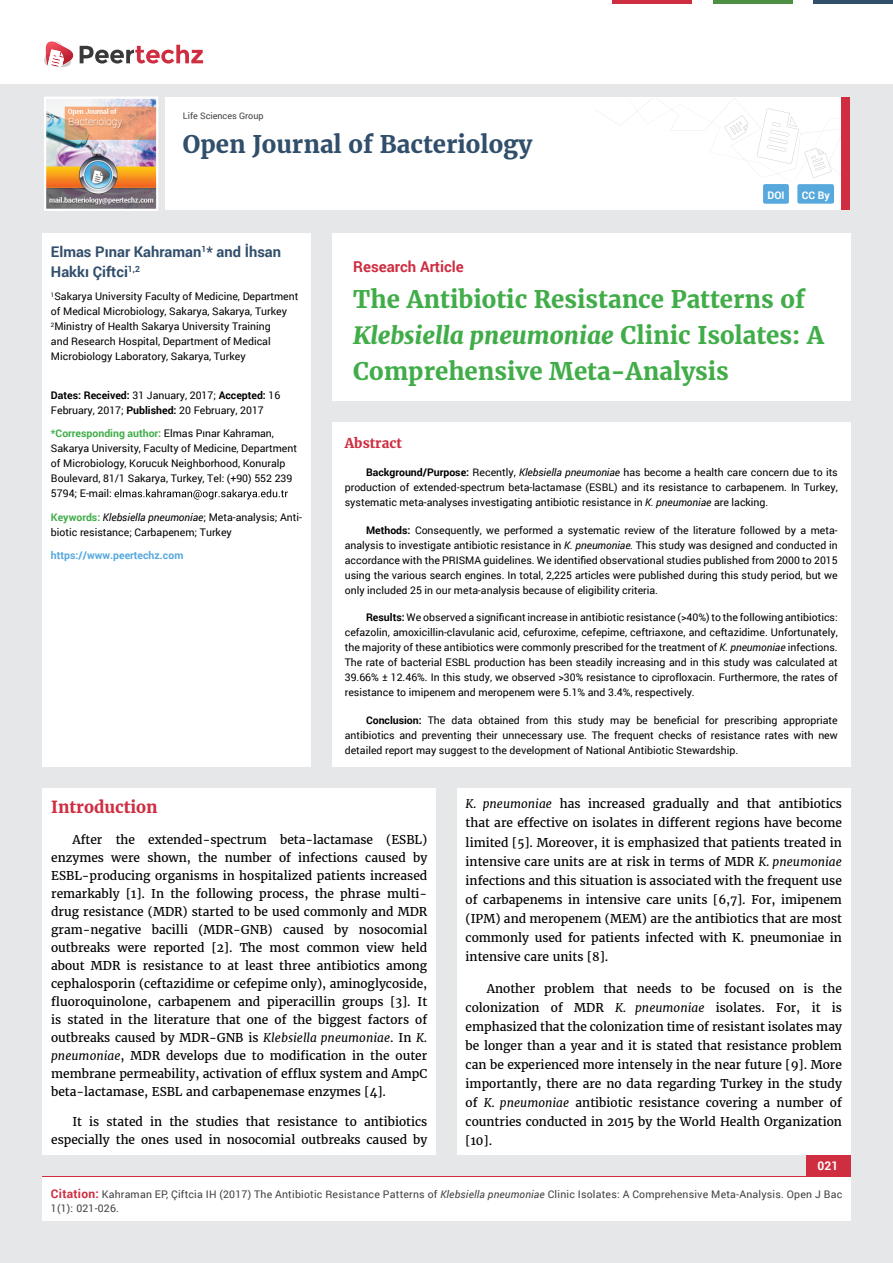
<style>
.page{position:relative;width:893px;height:1263px;background:#e6e7e8}
.page>*{position:absolute;margin:0;border:0;box-sizing:border-box;transform-origin:0 0}
.t1{font:700 24px/36px "Merriweather";color:#41ad49}
.t2{font:700 24px "Merriweather";color:#314e6b}
.t3{font:700 16.5px "Merriweather";color:#cf2e41}
.t4{font:700 15px "Roboto";color:#cf2e41}
.t5{font:700 14.7px/19.5px "Roboto";color:#314e6b}
.t6{font:700 13.5px "Merriweather";color:#cf2e41}
.t7{font:12px/19px "Merriweather";color:#000;text-align:justify}
.t8{font:700 12px "Roboto";color:#fff}
.t9{font:10.5px/15px "Roboto";color:#000;text-align:justify}
.t10{font:10.5px/13.5px "Roboto";letter-spacing:.02em;color:#414042}
.t11{font:700 10.5px "Roboto";color:#56a8dd}
.t12{font:700 10.5px "Roboto";color:#fff}
.t13{font:9px "Roboto";color:#414042}
.s1{font-weight:700}
.s2{font-weight:700;color:#41ad49}
.s3{font-style:italic}
.s4{font-weight:900;font-style:italic}
.s5{font-weight:700;font-size:12px;color:#cf2e41}
</style>
<div class="page">
<div style="left:165px;top:98px;width:684px;height:112px;background:#fff"></div>
<svg style="left:596px;top:99px;width:245px;height:79px"></svg>
<div style="left:841px;top:98px;width:8px;height:112px;background:#cf2e41"></div>
<img style="left:44px;top:97px;width:114px;height:114px">
<div style="left:0;top:0;width:893px;height:83px;background:#fff"></div>
<svg style="left:44px;top:41px;width:159px;height:27px"></svg>
<div style="left:763px;top:184px;width:26px;height:20px;background:#56a8dd;border-radius:2px"></div>
<div style="left:797px;top:184px;width:37px;height:20px;background:#56a8dd;border-radius:2px"></div>
<hr style="left:713px;top:0;width:79px;height:3px;background:#4d9041">
<hr style="left:612px;top:0;width:80px;height:3px;background:#cf2e41">
<hr style="left:813px;top:0;width:80px;height:3px;background:#314e6b">
<div style="left:806px;top:1154px;width:44px;height:51px;background:#cf2e41"></div>
<div style="left:42px;top:1177px;width:809px;height:43px;background:#fff"></div>
<div style="left:332px;top:422px;width:518px;height:345px;background:#fff"></div>
<div style="left:332px;top:233px;width:518px;height:168px;background:#fff"></div>
<div style="left:42px;top:233px;width:269px;height:534px;background:#fff"></div>
<svg style="left:114px;top:489px;width:174px;height:11px"></svg>
<div style="left:43px;top:788px;width:393px;height:366px;background:#fff"></div>
<div style="left:457px;top:788px;width:393px;height:366px;background:#fff"></div>
<p class="t13" style="left:183px;top:110px;width:82px">Life Sciences Group</p>
<h1 class="t2" style="left:183px;top:129px;width:351px">Open Journal of Bacteriology</h1>
<p class="t12" style="left:767px;top:188px;width:19px">DOI</p>
<p class="t12" style="left:802px;top:188px;width:29px">CC By</p>
<h3 class="t5" style="left:51px;top:242px;width:232px">Elmas Pınar Kahraman<sup>1</sup>* and İhsan<br>Hakkı Çiftci<sup>1,2</sup></h3>
<p class="t9" style="left:51px;top:289px;width:249px;text-align:left"><sup>1</sup>Sakarya University Faculty of Medicine, Department of Medical Microbiology, Sakarya, Sakarya, Turkey <sup>2</sup>Ministry of Health Sakarya University Training<br>and Research Hospital, Department of Medical Microbiology Laboratory, Sakarya, Turkey</p>
<p class="t9" style="left:51px;top:387px;width:231px"><span class="s1">Dates: Received:</span> 31 January, 2017; <span class="s1">Accepted:</span> 16<br>February, 2017; <span class="s1">Published:</span> 20 February, 2017</p>
<p class="t9" style="left:51px;top:426px;width:248px;text-align:left"><span class="s2">*Corresponding author:</span> Elmas Pınar Kahraman, Sakarya University, Faculty of Medicine, Department of Microbiology, Korucuk Neighborhood, Konuralp Boulevard, 81/1 Sakarya, Turkey, Tel: (+90) 552 239<br>5794; E-mail:</p>
<p class="t9" style="left:51px;top:509px;width:253px"><span class="s2">Keywords:</span> <span class="s3">Klebsiella pneumoniae</span>; Meta-analysis; Anti&shy;biotic resistance; Carbapenem; Turkey</p>
<p class="t11" style="left:51px;top:548px;width:134px">https://www.peertechz.com</p>
<h3 class="t4" style="left:353px;top:256px;width:112px">Research Article</h3>
<h1 class="t1" style="left:353px;top:281px;width:472px">The Antibiotic Resistance Patterns of<br><span class="s4">Klebsiella pneumoniae</span> Clinic Isolates: A<br>Comprehensive Meta-Analysis</h1>
<p class="t6" style="left:345px;top:435px;width:59px">Abstract</p>
<p class="t9" style="left:345px;top:464px;width:494px;text-indent:21px"><span class="s1">Background/Purpose:</span> Recently, <span class="s3">Klebsiella pneumoniae</span> has become a health care concern due to its production of extended-spectrum beta-lactamase (ESBL) and its resistance to carbapenem. In Turkey, systematic meta-analyses investigating antibiotic resistance in <span class="s3">K. pneumoniae</span> are lacking.</p>
<p class="t9" style="left:345px;top:522px;width:494px;text-indent:21px"><span class="s1">Methods:</span> Consequently, we performed a systematic review of the literature followed by a meta&shy;analysis to investigate antibiotic resistance in <span class="s3">K. pneumoniae.</span> This study was designed and conducted in accordance with the PRISMA guidelines. We identified observational studies published from 2000 to 2015 using the various search engines. In total, 2,225 articles were published during this study period, but we only included 25 in our meta-analysis because of eligibility criteria.</p>
<p class="t9" style="left:345px;top:610px;width:494px;text-indent:21px"><span class="s1">Results:</span> We observed a significant increase in antibiotic resistance (&gt;40%) to the following antibiotics: cefazolin, amoxicillin-clavulanic acid, cefuroxime, cefepime, ceftriaxone, and ceftazidime. Unfortunately, the majority of these antibiotics were commonly prescribed for the treatment of <span class="s3">K. pneumoniae</span> infections.<br>The rate of bacterial ESBL production has been steadily increasing and in this study was calculated at 39.66% ± 12.46%. In this study, we observed &gt;30% resistance to ciprofloxacin. Furthermore, the rates of resistance to imipenem and meropenem were 5.1% and 3.4%, respectively.</p>
<p class="t9" style="left:345px;top:713px;width:494px;text-indent:21px"><span class="s1">Conclusion:</span> The data obtained from this study may be beneficial for prescribing appropriate antibiotics and preventing their unnecessary use. The frequent checks of resistance rates with new detailed report may suggest to the development of National Antibiotic Stewardship.</p>
<h2 class="t3" style="left:51px;top:797px;width:108px">Introduction</h2>
<p class="t7" style="left:51px;top:830px;width:378px;line-height:18px;text-indent:21px">After the extended-spectrum beta-lactamase (ESBL) enzymes were shown, the number of infections caused by ESBL-producing organisms in hospitalized patients increased remarkably [1]. In the following process, the phrase multi&shy;drug resistance (MDR) started to be used commonly and MDR gram-negative bacilli (MDR-GNB) caused by nosocomial outbreaks were reported [2]. The most common view held about MDR is resistance to at least three antibiotics among cephalosporin (ceftazidime or cefepime only), aminoglycoside, fluoroquinolone, carbapenem and piperacillin groups [3]. It is stated in the literature that one of the biggest factors of outbreaks caused by MDR-GNB is <span class="s3">Klebsiella pneumoniae</span>. In <span class="s3">K. pneumoniae</span>, MDR develops due to modification in the outer membrane permeability, activation of efflux system and AmpC beta-lactamase, ESBL and carbapenemase enzymes [4].</p>
<p class="t7" style="left:51px;top:1113px;width:378px;line-height:18px;text-align:right">It is stated in the studies that resistance to antibiotics especially the ones used in nosocomial outbreaks caused by</p>
<p class="t7" style="left:466px;top:795px;width:378px"><span class="s3">K. pneumoniae</span> has increased gradually and that antibiotics that are effective on isolates in different regions have become limited [5]. Moreover, it is emphasized that patients treated in intensive care units are at risk in terms of MDR <span class="s3">K. pneumoniae </span>infections and this situation is associated with the frequent use of carbapenems in intensive care units [6,7]. For, imipenem (IPM) and meropenem (MEM) are the antibiotics that are most commonly used for patients infected with K. pneumoniae in intensive care units [8].</p>
<p class="t7" style="left:466px;top:979px;width:378px;text-indent:21px">Another problem that needs to be focused on is the colonization of MDR <span class="s3">K. pneumoniae</span> isolates. For, it is emphasized that the colonization time of resistant isolates may be longer than a year and it is stated that resistance problem can be experienced more intensely in the near future [9]. More importantly, there are no data regarding Turkey in the study of <span class="s3">K. pneumoniae</span> antibiotic resistance covering a number of countries conducted in 2015 by the World Health Organization [10].</p>
<p class="t8" style="left:817px;top:1158px;width:22px">021</p>
<p class="t10" style="left:51px;top:1188px;width:793px"><span class="s5">Citation:</span> Kahraman EP, Çiftcia IH (2017) The Antibiotic Resistance Patterns of <span class="s3">Klebsiella pneumoniae</span> Clinic Isolates: A Comprehensive Meta-Analysis. Open J Bac<br>1(1): 021-026.</p>
</div>
